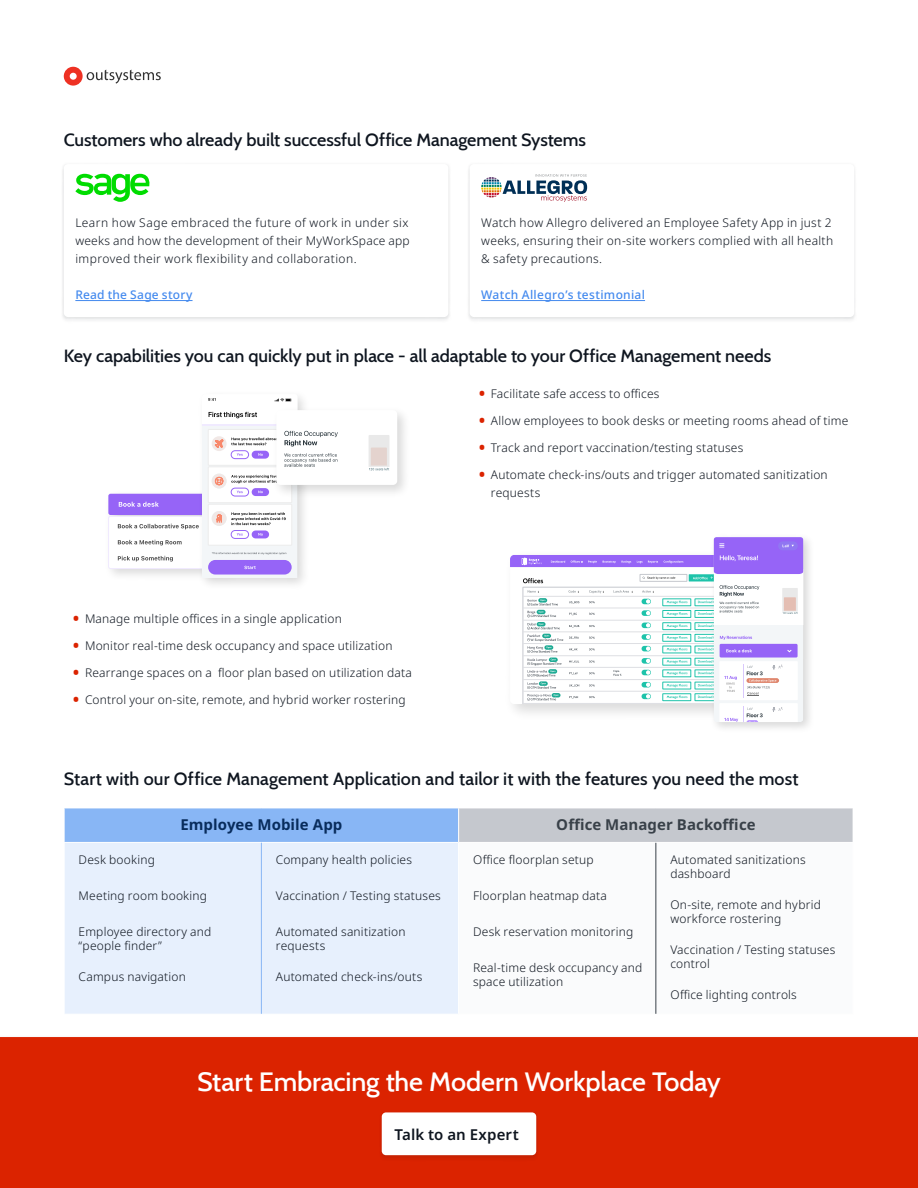
<style>
.page{position:relative;width:918px;height:1188px;background:#fff}
.page>*{position:absolute;margin:0;border:0;box-sizing:border-box;transform-origin:0 0}
.t1{font:500 27px "Cabin";letter-spacing:-.005em;color:#fff}
.t2{font:500 18px "Cabin";letter-spacing:-.005em;color:#0e151f}
.t3{font:700 15px "Noto Sans";letter-spacing:.005em;color:#394149}
.t4{font:700 15px "Noto Sans";letter-spacing:.005em;color:#082c5c}
.t5{font:600 15px "Noto Sans";letter-spacing:.005em;color:#0e151f}
.t6{font:300 12px/13.5px "Noto Sans";letter-spacing:.02em;color:#0e151f}
.t7{font:500 12px "Noto Sans";letter-spacing:.025em;color:#448aee}
.s1{font-weight:400;font-size:21px;color:#db2300}
</style>
<div class="page">
<div style="left:64px;top:808px;width:395px;height:34px;background:#88b6f5"></div>
<div style="left:459px;top:808px;width:394px;height:34px;background:#c5c8ce"></div>
<div style="left:65px;top:843px;width:393px;height:171px;background:#e7f0fd"></div>
<hr style="left:64px;top:808px;width:197px;height:1px;background:#fff">
<hr style="left:64px;top:808px;width:1px;height:34px;background:#fff">
<hr style="left:261px;top:808px;width:198px;height:1px;background:#fff">
<hr style="left:459px;top:808px;width:197px;height:1px;background:#fff">
<hr style="left:458px;top:808px;width:1px;height:34px;background:#fff">
<hr style="left:656px;top:808px;width:197px;height:1px;background:#fff">
<hr style="left:261px;top:843px;width:1px;height:171px;background:#88b6f5">
<hr style="left:655px;top:843px;width:1px;height:171px;background:#394149">
<div style="left:467px;top:164px;width:390px;height:159px;background:#f6f6f7"></div>
<div style="left:467px;top:162px;width:390px;height:157px;background:#0e151f;opacity:.07"></div>
<div style="left:470px;top:164px;width:384px;height:153px;background:#fff;border-radius:4px"></div>
<div style="left:61px;top:164px;width:390px;height:159px;background:#f6f6f7"></div>
<div style="left:62px;top:162px;width:389px;height:157px;background:#0e151f;opacity:.07"></div>
<div style="left:64px;top:164px;width:384px;height:153px;background:#fff;border-radius:4px"></div>
<div style="left:0;top:1037px;width:918px;height:151px;background:#db2300"></div>
<svg style="left:64px;top:67px;width:97px;height:19px"></svg>
<div style="left:379px;top:1112px;width:160px;height:50px;background:#d52200"></div>
<div style="left:380px;top:1110px;width:159px;height:48px;background:#0e151f;opacity:.07"></div>
<div style="left:382px;top:1112px;width:154px;height:43px;background:#fff;border-radius:4px"></div>
<hr style="left:75px;top:300px;width:118px;height:1px;background:#448aee">
<svg style="left:75px;top:174px;width:74px;height:28px"></svg>
<hr style="left:481px;top:300px;width:164px;height:1px;background:#448aee">
<svg style="left:481px;top:174px;width:106px;height:28px"></svg>
<div style="left:709px;top:533px;width:106px;height:201px;background:#000;opacity:.15"></div>
<svg style="left:510px;top:537px;width:293px;height:185px"></svg>
<div style="left:108px;top:494px;width:122px;height:21px;background:#9664f7;border-radius:2px"></div>
<div style="left:108px;top:516px;width:122px;height:53px;border:1px solid #f0eaff;border-radius:2px"></div>
<div style="left:197px;top:389px;width:114px;height:202px;background:#000;opacity:.15"></div>
<div style="left:272px;top:405px;width:138px;height:94px;background:#000;opacity:.15"></div>
<div style="left:276px;top:410px;width:121px;height:75px;background:#fff;border-radius:4px"></div>
<svg style="left:118px;top:394px;width:220px;height:183px"></svg>
<svg style="left:369px;top:435px;width:21px;height:35px"></svg>
<h2 class="t2" style="left:64px;top:126px;width:524px">Customers who already built successful Office Management Systems</h2>
<p class="t6" style="left:75px;top:214px;width:336px;line-height:18px;text-align:justify">Learn how Sage embraced the future of work in under six weeks and how the development of their MyWorkSpace app improved their work flexibility and collaboration.</p>
<p class="t7" style="left:75px;top:286px;width:119px">Read the Sage story</p>
<p class="t6" style="left:481px;top:214px;width:354px;line-height:18px">Watch how Allegro delivered an Employee Safety App in just 2 weeks, ensuring their on-site workers complied with all health &amp; safety precautions.</p>
<p class="t7" style="left:481px;top:286px;width:165px">Watch Allegro’s testimonial</p>
<h2 class="t2" style="left:64px;top:342px;width:709px">Key capabilities you can quickly put in place - all adaptable to your Office Management needs</h2>
<p class="t6" style="left:72px;top:612px;width:271px"><span class="s1">•</span> Manage multiple offices in a single application</p>
<p class="t6" style="left:72px;top:639px;width:322px"><span class="s1">•</span> Monitor real-time desk occupancy and space utilization</p>
<p class="t6" style="left:72px;top:666px;width:341px"><span class="s1">•</span> Rearrange spaces on a floor plan based on utilization data</p>
<p class="t6" style="left:72px;top:693px;width:335px"><span class="s1">•</span> Control your on-site, remote, and hybrid worker rostering</p>
<p class="t6" style="left:478px;top:387px;width:183px"><span class="s1">•</span> Facilitate safe access to offices</p>
<p class="t6" style="left:478px;top:414px;width:372px"><span class="s1">•</span> Allow employees to book desks or meeting rooms ahead of time</p>
<p class="t6" style="left:478px;top:441px;width:267px"><span class="s1">•</span> Track and report vaccination/testing statuses</p>
<p class="t6" style="left:491px;top:466px;width:338px;line-height:18px;text-indent:-13px"><span class="s1">•</span> Automate check-ins/outs and trigger automated sanitization requests</p>
<h2 class="t2" style="left:64px;top:765px;width:736px">Start with our Office Management Application and tailor it with the features you need the most</h2>
<p class="t4" style="left:180px;top:814px;width:164px">Employee Mobile App</p>
<p class="t3" style="left:556px;top:814px;width:201px">Office Manager Backoffice</p>
<p class="t6" style="left:79px;top:853px;width:78px">Desk booking</p>
<p class="t6" style="left:79px;top:889px;width:130px">Meeting room booking</p>
<p class="t6" style="left:79px;top:925px;width:134px">Employee directory and “people finder”</p>
<p class="t6" style="left:79px;top:970px;width:109px">Campus navigation</p>
<p class="t6" style="left:276px;top:853px;width:138px">Company health policies</p>
<p class="t6" style="left:276px;top:889px;width:167px">Vaccination / Testing statuses</p>
<p class="t6" style="left:276px;top:925px;width:131px">Automated sanitization requests</p>
<p class="t6" style="left:276px;top:970px;width:148px">Automated check-ins/outs</p>
<p class="t6" style="left:473px;top:853px;width:122px">Office floorplan setup</p>
<p class="t6" style="left:473px;top:889px;width:135px">Floorplan heatmap data</p>
<p class="t6" style="left:473px;top:925px;width:162px">Desk reservation monitoring</p>
<p class="t6" style="left:473px;top:961px;width:171px">Real-time desk occupancy and space utilization</p>
<p class="t6" style="left:670px;top:853px;width:137px">Automated sanitizations dashboard</p>
<p class="t6" style="left:670px;top:898px;width:152px">On-site, remote and hybrid workforce rostering</p>
<p class="t6" style="left:670px;top:943px;width:167px">Vaccination / Testing statuses control</p>
<p class="t6" style="left:670px;top:988px;width:128px">Office lighting controls</p>
<h1 class="t1" style="left:197px;top:1060px;width:525px">Start Embracing the Modern Workplace Today</h1>
<p class="t5" style="left:395px;top:1124px;width:126px">Talk to an Expert</p>
</div>
